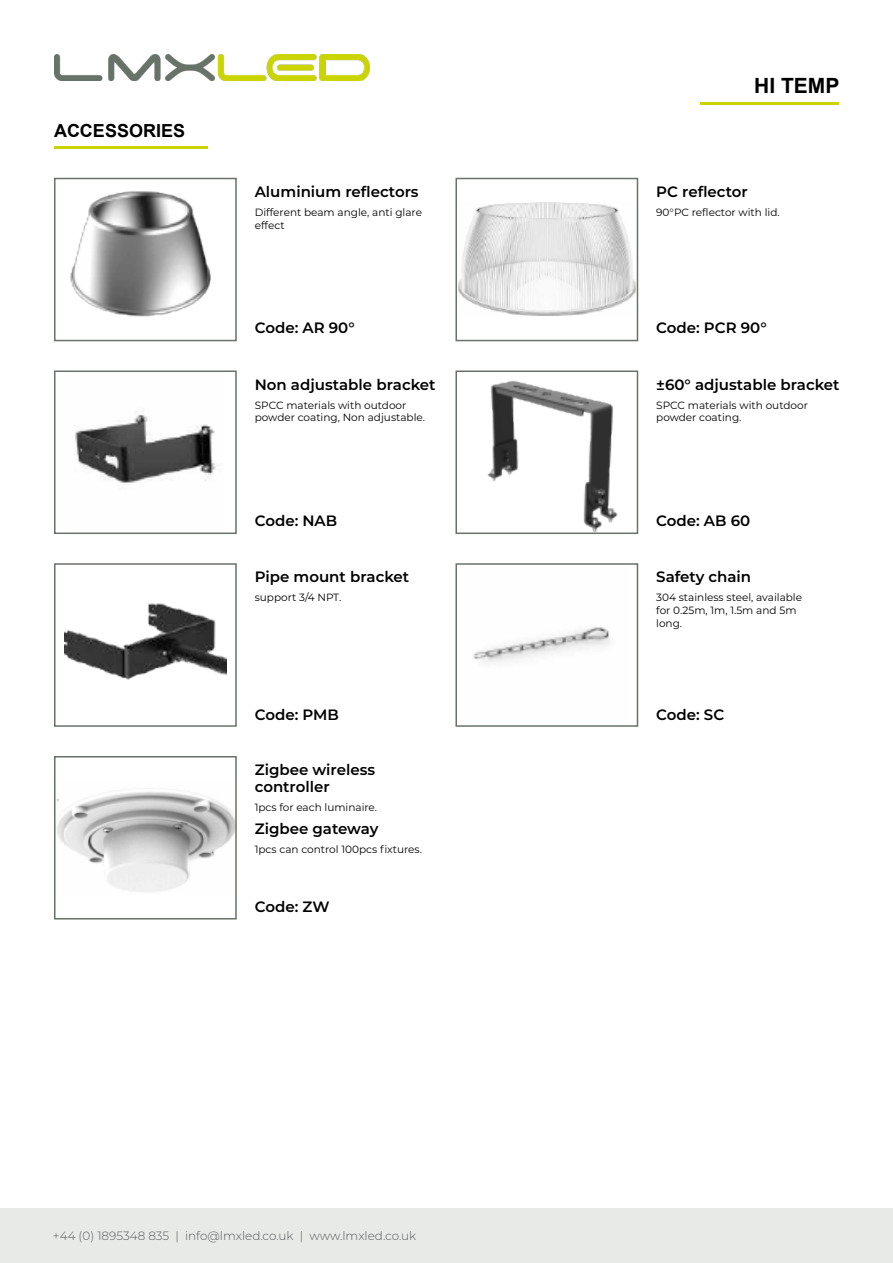
<style>
.page{position:relative;width:893px;height:1263px;background:#fff}
.page>*{position:absolute;margin:0;border:0;box-sizing:border-box;transform-origin:0 0}
.t1{font:700 21px "Arial";color:#000}
.t2{font:700 18px "Arial";color:#000}
.t3{font:600 15px/16.5px "Montserrat";color:#000}
.t4{font:300 12px "Montserrat";color:#58595b}
.t5{font:10.5px/12.6px "Montserrat";color:#000}
</style>
<div class="page">
<hr style="left:54px;top:146px;width:153px;height:3px;background:#cad400">
<img style="left:71px;top:191px;width:140px;height:126px">
<div style="left:54px;top:178px;width:183px;height:163px;border:2px solid #677269"></div>
<img style="left:74px;top:409px;width:145px;height:74px">
<div style="left:54px;top:370px;width:183px;height:164px;border:2px solid #677269"></div>
<img style="left:64px;top:603px;width:162px;height:77px">
<div style="left:54px;top:563px;width:183px;height:164px;border:2px solid #677269"></div>
<img style="left:458px;top:202px;width:177px;height:114px">
<div style="left:455px;top:178px;width:183px;height:163px;border:2px solid #677269"></div>
<img style="left:487px;top:381px;width:131px;height:150px">
<div style="left:455px;top:370px;width:183px;height:164px;border:2px solid #677269"></div>
<img style="left:473px;top:627px;width:138px;height:36px">
<div style="left:455px;top:563px;width:183px;height:164px;border:2px solid #677269"></div>
<img style="left:57px;top:788px;width:177px;height:104px">
<div style="left:54px;top:756px;width:183px;height:163px;border:2px solid #677269"></div>
<img style="left:54px;top:54px;width:315px;height:27px">
<div style="left:0;top:1209px;width:893px;height:54px;background:#e8eae8"></div>
<hr style="left:700px;top:102px;width:139px;height:3px;background:#cad401">
<h2 class="t2" style="left:54px;top:118px;width:133px">ACCESSORIES</h2>
<h1 class="t1" style="left:754px;top:71px;width:87px">HI TEMP</h1>
<h3 class="t3" style="left:255px;top:183px;width:165px">Aluminium reflectors</h3>
<h3 class="t3" style="left:656px;top:183px;width:93px">PC reflector</h3>
<p class="t5" style="left:255px;top:206px;width:169px">Different beam angle, anti glare effect</p>
<p class="t5" style="left:656px;top:206px;width:125px">90°PC reflector with lid.</p>
<h3 class="t3" style="left:255px;top:319px;width:101px">Code: AR 90°</h3>
<h3 class="t3" style="left:656px;top:319px;width:112px">Code: PCR 90°</h3>
<h3 class="t3" style="left:255px;top:375px;width:182px">Non adjustable bracket</h3>
<p class="t5" style="left:255px;top:398px;width:172px">SPCC materials with outdoor powder coating, Non adjustable.</p>
<h3 class="t3" style="left:656px;top:375px;width:185px">±60° adjustable bracket</h3>
<p class="t5" style="left:656px;top:398px;width:153px">SPCC materials with outdoor powder coating.</p>
<h3 class="t3" style="left:255px;top:511px;width:84px">Code: NAB</h3>
<h3 class="t3" style="left:656px;top:511px;width:96px">Code: AB 60</h3>
<h3 class="t3" style="left:255px;top:568px;width:156px">Pipe mount bracket</h3>
<h3 class="t3" style="left:656px;top:568px;width:96px">Safety chain</h3>
<p class="t5" style="left:255px;top:591px;width:88px">support 3/4 NPT.</p>
<p class="t5" style="left:656px;top:591px;width:147px">304 stainless steel, available for 0.25m, 1m, 1.5m and 5m long.</p>
<h3 class="t3" style="left:255px;top:705px;width:86px">Code: PMB</h3>
<h3 class="t3" style="left:656px;top:705px;width:70px">Code: SC</h3>
<h3 class="t3" style="left:255px;top:761px;width:122px">Zigbee wireless controller</h3>
<h3 class="t3" style="left:255px;top:820px;width:125px">Zigbee gateway</h3>
<p class="t5" style="left:255px;top:800px;width:124px">1pcs for each luminaire.</p>
<p class="t5" style="left:255px;top:843px;width:169px">1pcs can control 100pcs fixtures.</p>
<h3 class="t3" style="left:255px;top:898px;width:76px">Code: ZW</h3>
<p class="t4" style="left:53px;top:1228px;width:365px">+44 (0) 1895348 835 | info@lmxled.co.uk | www.lmxled.co.uk</p>
</div>
